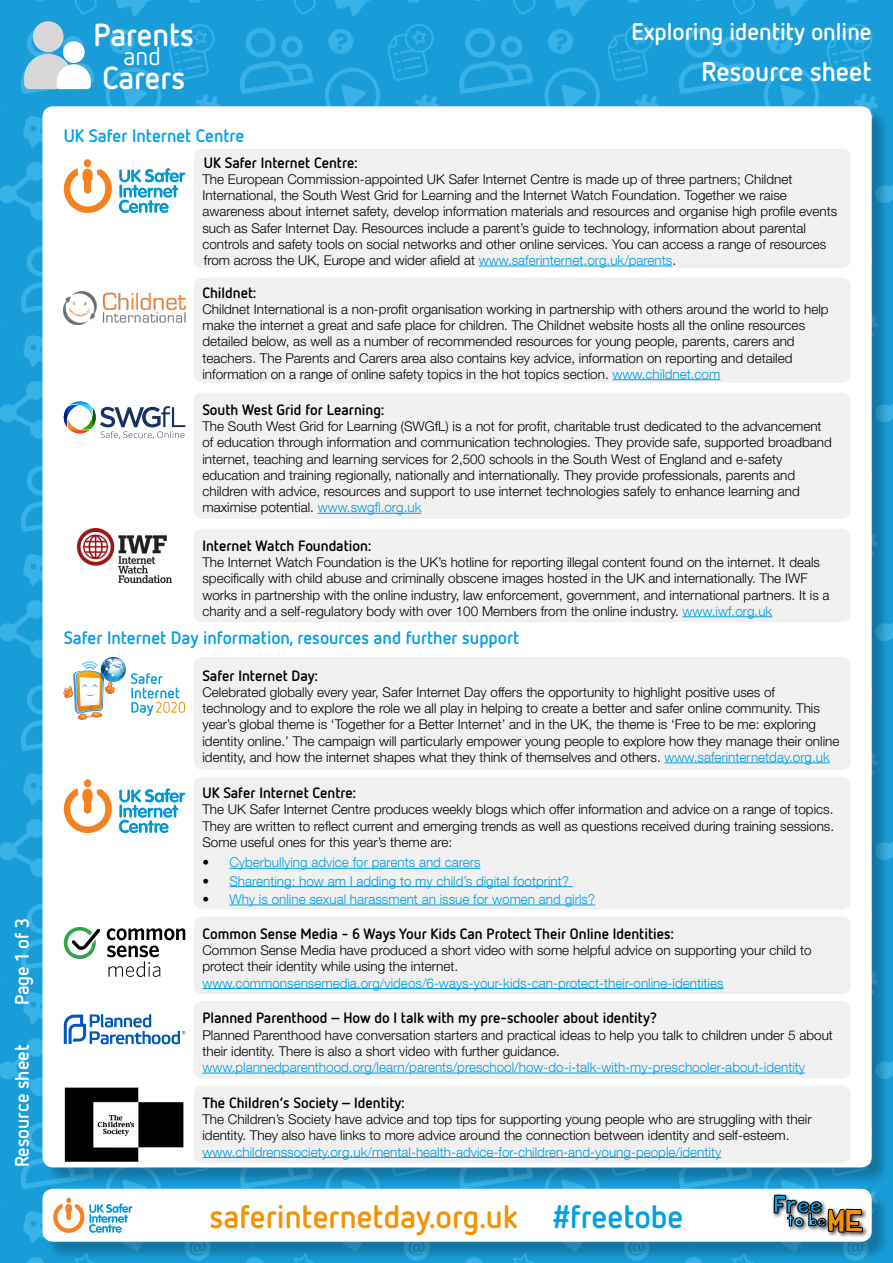
<style>
.page{position:relative;width:893px;height:1263px;background:#fff}
.page>*{position:absolute;margin:0;border:0;box-sizing:border-box;transform-origin:0 0}
.t1{font:700 32.4px "Netto OT";color:#f39200}
.t2{font:700 31.95px/43px "Netto OT";color:#fff}
.t3{font:700 27px "Netto OT";color:#fff}
.t4{font:25.5px "Netto OT";color:#fff}
.t5{font:700 24px "Netto OT";color:#fff}
.t6{font:22.8px "KB Planet Earth";color:#009fe3}
.t7{font:700 19.5px "Netto OT";color:#fff}
.t8{font:700 18px "Netto OT";color:#009fe3}
.t9{font:16.05px "KB Planet Earth";color:#59c6f2}
.t10{font:700 15px "Netto OT";color:#000}
.t11{font:300 13.5px/16.2px "Helvetica Neue";color:#000}
.t12{font:300 13.5px "Helvetica Neue LT Com";color:#009fe3}
.s1{font-family:"Helvetica Neue LT Com";color:#009fe3}
.s2{font-family:"Helvetica Neue";color:#000}
.s3{color:#009fe3}
.s4{font-size:28.35px;color:#f39200}
</style>
<div class="page">
<img style="left:0;top:0;width:893px;height:1263px">
<div style="left:45px;top:109px;width:845px;height:1077px;background:#000;opacity:.25"></div>
<div style="left:43px;top:106px;width:829px;height:1061px;background:#fff;border-radius:11px"></div>
<div style="left:45px;top:1191px;width:845px;height:69px;background:#000;opacity:.25"></div>
<div style="left:43px;top:1189px;width:829px;height:53px;background:#fff;border-radius:11px"></div>
<div style="left:771px;top:1192px;width:97px;height:46px;background:#000;opacity:.75"></div>
<svg style="left:773px;top:1192px;width:90px;height:46px"></svg>
<svg style="left:53px;top:1198px;width:79px;height:35px"></svg>
<div style="left:33px;top:21px;width:31px;height:31px;background:#d7d7d7;border-radius:50%"></div>
<div style="left:63px;top:41px;width:22px;height:22px;background:#fff;border-radius:50%"></div>
<svg style="left:24px;top:54px;width:67px;height:35px"></svg>
<div style="left:194px;top:149px;width:656px;height:119px;background:#f0f0f0;border-radius:9px"></div>
<hr style="left:479px;top:266px;width:193px;height:1px;background:#009fe3">
<div style="left:194px;top:278px;width:656px;height:105px;background:#f0f0f0;border-radius:9px"></div>
<hr style="left:612px;top:379px;width:108px;height:1px;background:#009fe3">
<img style="left:64px;top:292px;width:121px;height:33px">
<div style="left:194px;top:393px;width:656px;height:126px;background:#f0f0f0;border-radius:9px"></div>
<hr style="left:318px;top:513px;width:103px;height:1px;background:#009fe3">
<div style="left:194px;top:529px;width:656px;height:93px;background:#f0f0f0;border-radius:9px"></div>
<hr style="left:683px;top:616px;width:89px;height:1px;background:#009fe3">
<img style="left:77px;top:529px;width:95px;height:54px">
<svg style="left:63px;top:401px;width:122px;height:38px"></svg>
<div style="left:194px;top:657px;width:656px;height:113px;background:#f0f0f0;border-radius:9px"></div>
<hr style="left:664px;top:762px;width:166px;height:1px;background:#009fe3">
<img style="left:64px;top:657px;width:121px;height:63px">
<div style="left:194px;top:777px;width:656px;height:132px;background:#f0f0f0;border-radius:9px"></div>
<hr style="left:229px;top:868px;width:251px;height:1px;background:#009fe3">
<hr style="left:229px;top:886px;width:344px;height:1px;background:#009fe3">
<hr style="left:229px;top:905px;width:366px;height:1px;background:#009fe3">
<svg style="left:119px;top:168px;width:66px;height:45px"></svg>
<div style="left:84px;top:159px;width:7px;height:8px;background:#f58220;border-radius:50%"></div>
<svg style="left:64px;top:168px;width:48px;height:45px"></svg>
<svg style="left:119px;top:788px;width:66px;height:45px"></svg>
<div style="left:84px;top:779px;width:7px;height:8px;background:#f58220;border-radius:50%"></div>
<svg style="left:64px;top:788px;width:48px;height:45px"></svg>
<svg style="left:64px;top:927px;width:36px;height:32px"></svg>
<svg style="left:107px;top:928px;width:78px;height:49px"></svg>
<div style="left:194px;top:916px;width:656px;height:78px;background:#f0f0f0;border-radius:9px"></div>
<hr style="left:202px;top:988px;width:521px;height:1px;background:#009fe3">
<svg style="left:64px;top:1014px;width:121px;height:30px"></svg>
<div style="left:194px;top:1001px;width:656px;height:77px;background:#f0f0f0;border-radius:9px"></div>
<hr style="left:202px;top:1073px;width:603px;height:1px;background:#009fe3">
<img style="left:64px;top:1087px;width:120px;height:75px">
<div style="left:194px;top:1085px;width:656px;height:78px;background:#f0f0f0;border-radius:9px"></div>
<hr style="left:202px;top:1157px;width:519px;height:1px;background:#009fe3">
<h3 class="t7" style="left:10px;top:1005px;width:89px;rotate:-90deg">Page 1 of 3</h3>
<h3 class="t7" style="left:10px;top:1167px;width:124px;rotate:-90deg">Resource sheet</h3>
<h2 class="t2" style="left:94px;top:12px;width:102px">Parents<br>Carers</h2>
<h3 class="t4" style="left:124px;top:40px;width:39px">and</h3>
<h3 class="t8" style="left:64px;top:124px;width:182px">UK Safer Internet Centre</h3>
<h3 class="t5" style="left:631px;top:16px;width:242px">Exploring identity online</h3>
<h3 class="t3" style="left:702px;top:54px;width:172px">Resource sheet</h3>
<p class="t10" style="left:204px;top:153px;width:155px">UK Safer Internet Centre:</p>
<p class="t11" style="left:202px;top:170px;width:636px">The European Commission-appointed UK Safer Internet Centre is made up of three partners; Childnet International, the South West Grid for Learning and the Internet Watch Foundation. Together we raise awareness about internet safety, develop information materials and resources and organise high profile events such as Safer Internet Day. Resources include a parent’s guide to technology, information about parental controls and safety tools on social networks and other online services. You can access a range of resources from across the UK, Europe and wider afield at <span class="s1">www.saferinternet.org.uk/parents</span>.</p>
<p class="t10" style="left:202px;top:283px;width:55px">Childnet:</p>
<p class="t11" style="left:202px;top:300px;width:628px">Childnet International is a non-profit organisation working in partnership with others around the world to help make the internet a great and safe place for children. The Childnet website hosts all the online resources detailed below, as well as a number of recommended resources for young people, parents, carers and teachers. The Parents and Carers area also contains key advice, information on reporting and detailed information on a range of online safety topics in the hot topics section. <span class="s1">www.childnet.com</span></p>
<p class="t10" style="left:202px;top:400px;width:183px">South West Grid for Learning:</p>
<p class="t11" style="left:202px;top:418px;width:631px">The South West Grid for Learning (SWGfL) is a not for profit, charitable trust dedicated to the advancement of education through information and communication technologies. They provide safe, supported broadband internet, teaching and learning services for 2,500 schools in the South West of England and e-safety education and training regionally, nationally and internationally. They provide professionals, parents and children with advice, resources and support to use internet technologies safely to enhance learning and maximise potential. <span class="s1">www.swgfl.org.uk</span></p>
<p class="t10" style="left:202px;top:536px;width:170px">Internet Watch Foundation:</p>
<p class="t11" style="left:202px;top:553px;width:629px">The Internet Watch Foundation is the UK’s hotline for reporting illegal content found on the internet. It deals specifically with child abuse and criminally obscene images hosted in the UK and internationally. The IWF works in partnership with the online industry, law enforcement, government, and international partners. It is a charity and a self-regulatory body with over 100 Members from the online industry. <span class="s1">www.iwf.org.uk</span></p>
<h3 class="t8" style="left:64px;top:627px;width:457px">Safer Internet Day information, resources and further support</h3>
<p class="t10" style="left:202px;top:666px;width:117px">Safer Internet Day:</p>
<p class="t11" style="left:202px;top:683px;width:638px">Celebrated globally every year, Safer Internet Day offers the opportunity to highlight positive uses of technology and to explore the role we all play in helping to create a better and safer online community. This year’s global theme is ‘Together for a Better Internet’ and in the UK, the theme is ‘Free to be me: exploring identity online.’ The campaign will particularly empower young people to explore how they manage their online identity, and how the internet shapes what they think of themselves and others. <span class="s1">www.saferinternetday.org.uk</span></p>
<p class="t10" style="left:202px;top:783px;width:155px">UK Safer Internet Centre:</p>
<p class="t11" style="left:202px;top:801px;width:633px;text-align:justify">The UK Safer Internet Centre produces weekly blogs which offer information and advice on a range of topics.<br>They are written to reflect current and emerging trends as well as questions received during training sessions.<br>Some useful ones for this year’s theme are:</p>
<p class="t12" style="left:202px;top:854px;width:280px"><span class="s2">•</span> Cyberbullying advice for parents and carers</p>
<p class="t12" style="left:202px;top:872px;width:368px"><span class="s2">•</span> Sharenting: how am I adding to my child’s digital footprint?</p>
<p class="t12" style="left:202px;top:891px;width:394px"><span class="s2">•</span> Why is online sexual harassment an issue for women and girls?</p>
<p class="t10" style="left:202px;top:924px;width:473px">Common Sense Media - 6 Ways Your Kids Can Protect Their Online Identities:</p>
<p class="t11" style="left:202px;top:941px;width:611px">Common Sense Media have produced a short video with some helpful advice on supporting your child to protect their identity while using the internet.</p>
<p class="t12" style="left:202px;top:974px;width:523px">www.commonsensemedia.org/videos/6-ways-your-kids-can-protect-their-online-identities</p>
<p class="t10" style="left:202px;top:1009px;width:456px">Planned Parenthood – How do I talk with my pre-schooler about identity?</p>
<p class="t11" style="left:202px;top:1026px;width:632px">Planned Parenthood have conversation starters and practical ideas to help you talk to children under 5 about their identity. There is also a short video with further guidance.</p>
<p class="t12" style="left:202px;top:1059px;width:604px">www.plannedparenthood.org/learn/parents/preschool/how-do-i-talk-with-my-preschooler-about-identity</p>
<p class="t10" style="left:202px;top:1093px;width:204px">The Children’s Society – Identity:</p>
<p class="t11" style="left:202px;top:1110px;width:611px">The Children’s Society have advice and top tips for supporting young people who are struggling with their identity. They also have links to more advice around the connection between identity and self-esteem.</p>
<p class="t12" style="left:202px;top:1143px;width:520px">www.childrenssociety.org.uk/mental-health-advice-for-children-and-young-people/identity</p>
<h1 class="t1" style="left:209px;top:1196px;width:476px">saferinternetday.org.uk <span class="s3">#freetobe</span></h1>
<h3 class="t6" style="left:773px;top:1194px;width:50px">Free</h3>
<p class="t9" style="left:788px;top:1213px;width:76px">to be<span class="s4">ME</span></p>
</div>
